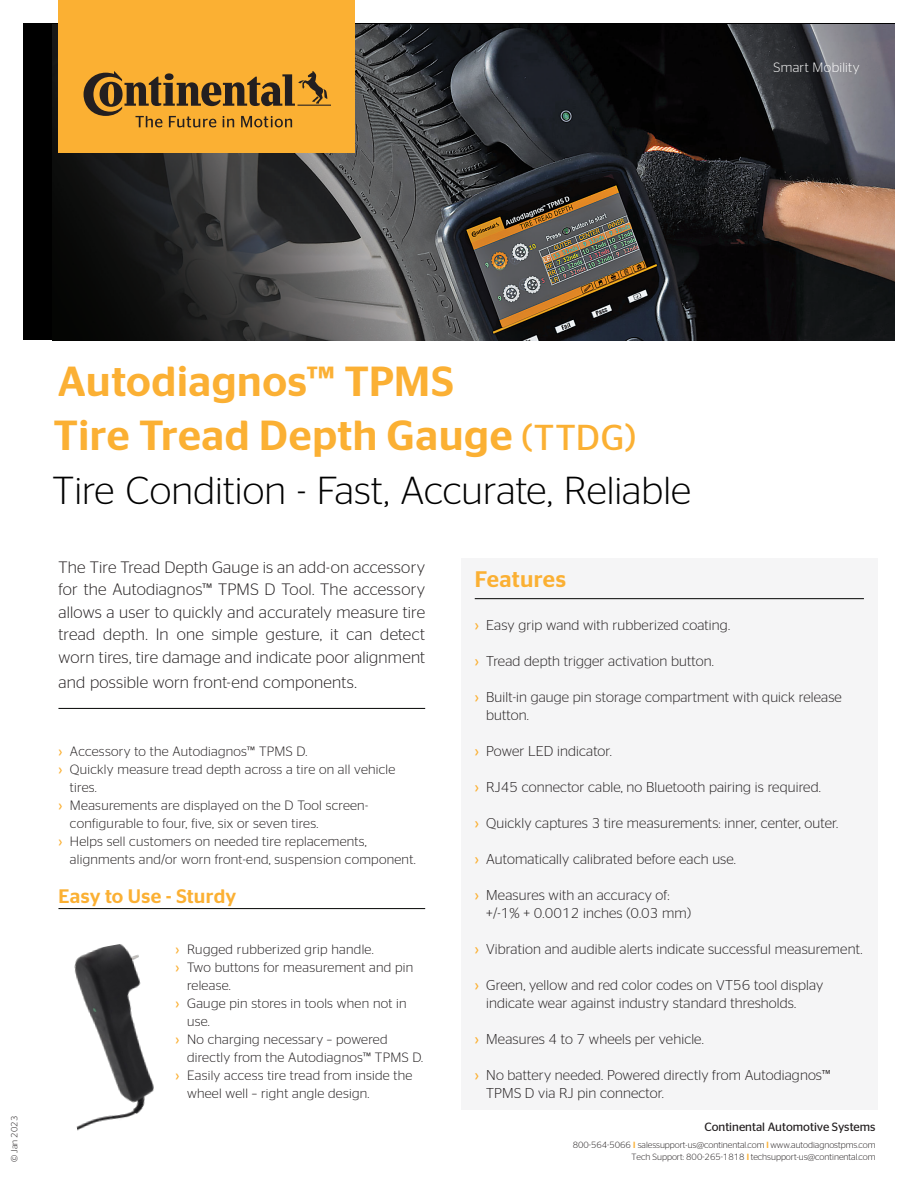
<style>
.page{position:relative;width:918px;height:1188px;background:#fff}
.page>*{position:absolute;margin:0;border:0;box-sizing:border-box;transform-origin:0 0}
.Headline_35pt{font:500 42px "Continental Stag Sans";letter-spacing:.015em;color:#fbb033}
.Headline_35pt-2{font:500 42px "Continental Stag Sans";letter-spacing:.015em;color:#fbb034}
.Headline_35pt-3{font:300 39px "Continental Stag Sans";color:#000}
.Paragraph_Style_2{font:500 22.5px "Continental Stag Sans";letter-spacing:.01em;color:#fbb033}
.Paragraph_Style_2-2{font:500 19.5px "Continental Stag Sans";letter-spacing:.01em;color:#fbb033}
.Paragraph_Style_2-3{font:300 16.5px/22.5px "Continental Stag Sans";letter-spacing:.015em;color:#231f20;text-align:justify}
.Copy_Bullet_Points_9{font:300 14.25px/18px "Continental Stag Sans";letter-spacing:.01em;color:#231f20}
.t1{font:300 13.5px/18px "Continental Stag Sans";letter-spacing:.02em;color:#231f20}
.Division_name_URL_9p{font:300 13.5px "Continental Stag Sans";letter-spacing:.025em;color:#fff}
.t2{font:12px "Continental Stag Sans";color:#231f20}
.table_copy{font:300 9px "Continental Stag Sans";color:#231f20}
.s1{font-weight:400;font-size:36px}
.s2{font-weight:400;color:#fbb033}
.s3{font-weight:500;color:#fbb033}
</style>
<div class="page">
<div style="left:461px;top:558px;width:417px;height:552px;background:#f5f5f6"></div>
<div style="left:23px;top:23px;width:872px;height:317px;background:#000"></div>
<img style="left:53px;top:25px;width:842px;height:315px">
<div style="left:58px;top:0;width:297px;height:152px;background:#fbb033"></div>
<svg style="left:84px;top:71px;width:247px;height:56px"></svg>
<hr style="left:58px;top:708px;width:367px;height:1px;background:#040503">
<img style="left:74px;top:944px;width:80px;height:187px">
<hr style="left:58px;top:908px;width:367px;height:1px;background:#040503">
<hr style="left:475px;top:598px;width:389px;height:1px;background:#040503">
<p class="Division_name_URL_9p" style="left:774px;top:60px;width:87px">Smart Mobility</p>
<p class="table_copy" style="left:9px;top:1162px;width:48px;rotate:-90deg">© Jan 2023</p>
<p class="Headline_35pt-2" style="left:58px;top:357px;width:397px">Autodiagnos™ TPMS</p>
<p class="Headline_35pt" style="left:54px;top:411px;width:584px">Tire Tread Depth Gauge <span class="s1">(TTDG)</span></p>
<p class="Headline_35pt-3" style="left:52px;top:469px;width:640px">Tire Condition - Fast, Accurate, Reliable</p>
<p class="Paragraph_Style_2-3" style="left:58px;top:555px;width:368px">The Tire Tread Depth Gauge is an add-on accessory for the Autodiagnos™ TPMS D Tool. The accessory allows a user to quickly and accurately measure tire tread depth. In one simple gesture, it can detect worn tires, tire damage and indicate poor alignment</p>
<p class="Paragraph_Style_2-3" style="left:58px;top:671px;width:300px">and possible worn front-end components.</p>
<p class="t1" style="left:58px;top:742px;width:250px"><span class="s2">›</span> Accessory to the Autodiagnos™ TPMS D.</p>
<p class="t1" style="left:70px;top:760px;width:327px;text-indent:-11px"><span class="s2">›</span> Quickly measure tread depth across a tire on all vehicle tires.</p>
<p class="t1" style="left:70px;top:796px;width:300px;text-indent:-11px"><span class="s2">›</span> Measurements are displayed on the D Tool screen&shy;configurable to four, five, six or seven tires.</p>
<p class="t1" style="left:70px;top:832px;width:347px;text-indent:-11px"><span class="s2">›</span> Helps sell customers on needed tire replacements, alignments and/or worn front-end, suspension component.</p>
<p class="Paragraph_Style_2-2" style="left:58px;top:885px;width:179px">Easy to Use - Sturdy</p>
<p class="t1" style="left:176px;top:940px;width:200px"><span class="s2">›</span> Rugged rubberized grip handle.</p>
<p class="t1" style="left:187px;top:958px;width:228px;text-indent:-11px"><span class="s2">›</span> Two buttons for measurement and pin release.</p>
<p class="t1" style="left:187px;top:994px;width:221px;text-indent:-11px"><span class="s2">›</span> Gauge pin stores in tools when not in use.</p>
<p class="t1" style="left:187px;top:1030px;width:238px;text-indent:-11px"><span class="s2">›</span> No charging necessary – powered directly from the Autodiagnos™ TPMS D.</p>
<p class="t1" style="left:187px;top:1066px;width:227px;text-indent:-11px"><span class="s2">›</span> Easily access tire tread from inside the wheel well – right angle design.</p>
<p class="Paragraph_Style_2" style="left:475px;top:566px;width:93px">Features</p>
<p class="Copy_Bullet_Points_9" style="left:475px;top:616px;width:257px"><span class="s2">›</span> Easy grip wand with rubberized coating.</p>
<p class="Copy_Bullet_Points_9" style="left:475px;top:652px;width:241px"><span class="s2">›</span> Tread depth trigger activation button.</p>
<p class="Copy_Bullet_Points_9" style="left:486px;top:688px;width:357px;text-indent:-11px"><span class="s2">›</span> Built-in gauge pin storage compartment with quick release button.</p>
<p class="Copy_Bullet_Points_9" style="left:475px;top:742px;width:138px"><span class="s2">›</span> Power LED indicator.</p>
<p class="Copy_Bullet_Points_9" style="left:475px;top:778px;width:348px"><span class="s2">›</span> RJ45 connector cable, no Bluetooth pairing is required.</p>
<p class="Copy_Bullet_Points_9" style="left:475px;top:814px;width:365px"><span class="s2">›</span> Quickly captures 3 tire measurements: inner, center, outer.</p>
<p class="Copy_Bullet_Points_9" style="left:475px;top:850px;width:263px"><span class="s2">›</span> Automatically calibrated before each use.</p>
<p class="Copy_Bullet_Points_9" style="left:475px;top:886px;width:196px"><span class="s2">›</span> Measures with an accuracy of:</p>
<p class="Copy_Bullet_Points_9" style="left:486px;top:904px;width:206px">+/-1% + 0.0012 inches (0.03 mm)</p>
<p class="Copy_Bullet_Points_9" style="left:475px;top:940px;width:389px"><span class="s2">›</span> Vibration and audible alerts indicate successful measurement.</p>
<p class="Copy_Bullet_Points_9" style="left:486px;top:976px;width:339px;text-indent:-11px"><span class="s2">›</span> Green, yellow and red color codes on VT56 tool display indicate wear against industry standard thresholds.</p>
<p class="Copy_Bullet_Points_9" style="left:475px;top:1030px;width:230px"><span class="s2">›</span> Measures 4 to 7 wheels per vehicle.</p>
<p class="Copy_Bullet_Points_9" style="left:486px;top:1066px;width:346px;text-indent:-11px"><span class="s2">›</span> No battery needed. Powered directly from Autodiagnos™<br>TPMS D via RJ pin connector.</p>
<p class="t2" style="left:704px;top:1120px;width:173px">Continental Automotive Systems</p>
<p class="table_copy" style="left:573px;top:1140px;width:304px">800-564-5066 <span class="s3">l</span> salessupport-us@continental.com <span class="s3">l</span> www.autodiagnostpms.com</p>
<p class="table_copy" style="left:631px;top:1152px;width:246px">Tech Support: 800-265-1818 <span class="s3">l</span> techsupport-us@continental.com</p>
</div>
